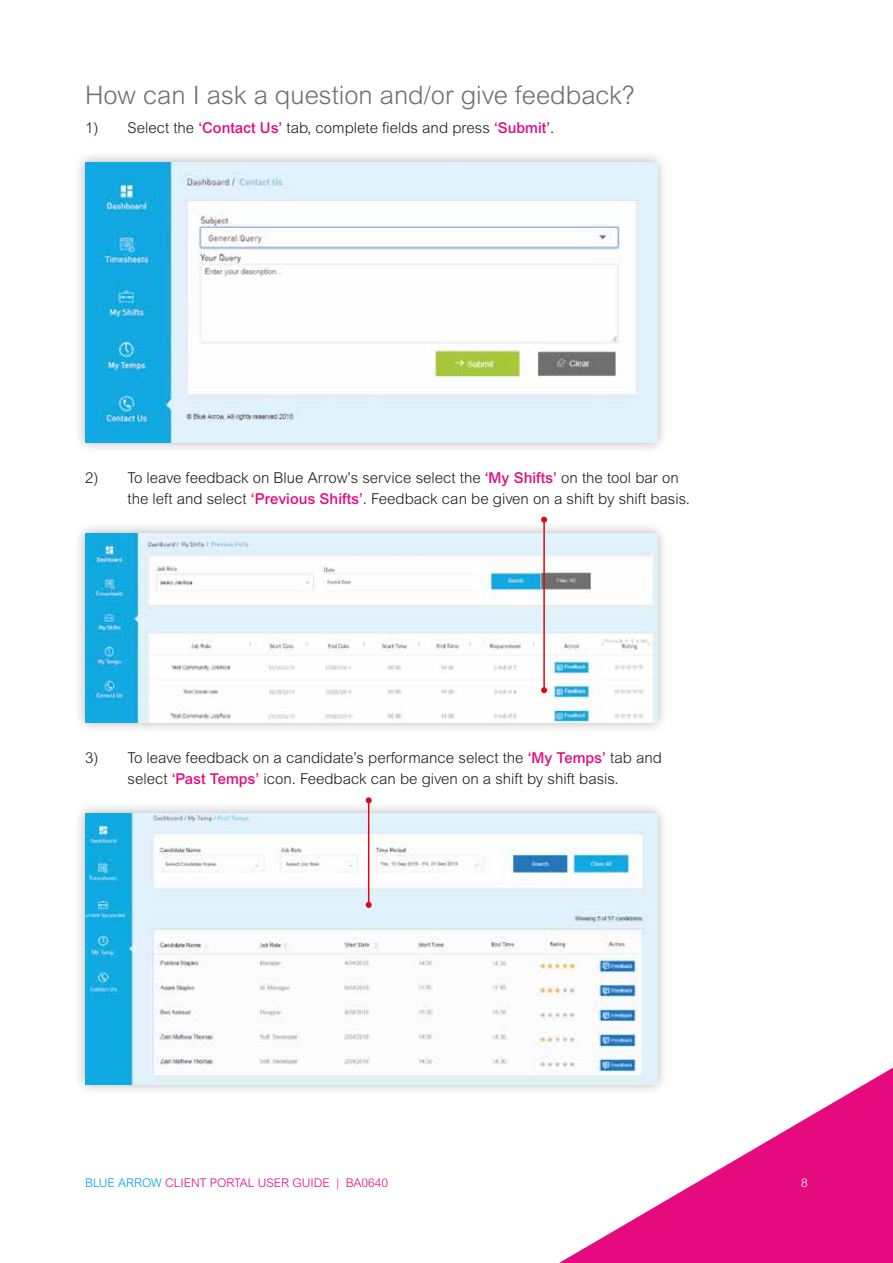
<style>
.page{position:relative;width:893px;height:1263px;background:#fff}
.page>*{position:absolute;margin:0;border:0;box-sizing:border-box;transform-origin:0 0}
.t1{font:300 25.5px "Arial MT Std";color:#706f6f}
.t2{font:300 15px/21px "Arial MT Std";color:#1d1d1b}
.t3{font:300 12px "Arial MT Std";color:#e50b7e}
.t4{font:300 12px "Arial MT Std";color:#fff}
.s1{font-weight:500;color:#e50b7e}
.s2{color:#009fe3}
</style>
<div class="page">
<div style="left:73px;top:151px;width:595px;height:303px;background:#1d1d1b;opacity:.35"></div>
<img style="left:85px;top:163px;width:572px;height:279px">
<div style="left:73px;top:522px;width:595px;height:212px;background:#1d1d1b;opacity:.35"></div>
<img style="left:85px;top:534px;width:572px;height:188px">
<div style="left:73px;top:802px;width:595px;height:294px;background:#1d1d1b;opacity:.35"></div>
<img style="left:85px;top:814px;width:572px;height:270px">
<svg style="left:559px;top:1068px;width:334px;height:195px"></svg>
<hr style="left:543px;top:520px;width:2px;height:170px;background:#e30613">
<svg style="left:541px;top:517px;width:6px;height:6px"></svg>
<svg style="left:541px;top:687px;width:6px;height:6px"></svg>
<hr style="left:368px;top:800px;width:1px;height:105px;background:#e30613">
<svg style="left:366px;top:797px;width:6px;height:6px"></svg>
<svg style="left:366px;top:902px;width:6px;height:6px"></svg>
<h1 class="t1" style="left:85px;top:80px;width:551px">How can I ask a question and/or give feedback?</h1>
<p class="t2" style="left:85px;top:117px;width:471px">1) Select the <span class="s1">‘Contact Us’</span> tab, complete fields and press <span class="s1">‘Submit’</span>.</p>
<p class="t2" style="left:128px;top:467px;width:564px;text-indent:-43px">2) To leave feedback on Blue Arrow’s service select the <span class="s1">‘My Shifts’</span> on the tool bar on the left and select <span class="s1">‘Previous Shifts’</span>. Feedback can be given on a shift by shift basis.</p>
<p class="t2" style="left:85px;top:747px;width:578px;text-align:center">3) To leave feedback on a candidate’s performance select the <span class="s1">‘My Temps’</span> tab and select <span class="s1">‘Past Temps’</span> icon. Feedback can be given on a shift by shift basis.</p>
<p class="t3" style="left:85px;top:1175px;width:305px"><span class="s2">BLUE ARROW</span> CLIENT PORTAL USER GUIDE | BA0640</p>
<p class="t4" style="left:801px;top:1175px;width:8px">8</p>
</div>
